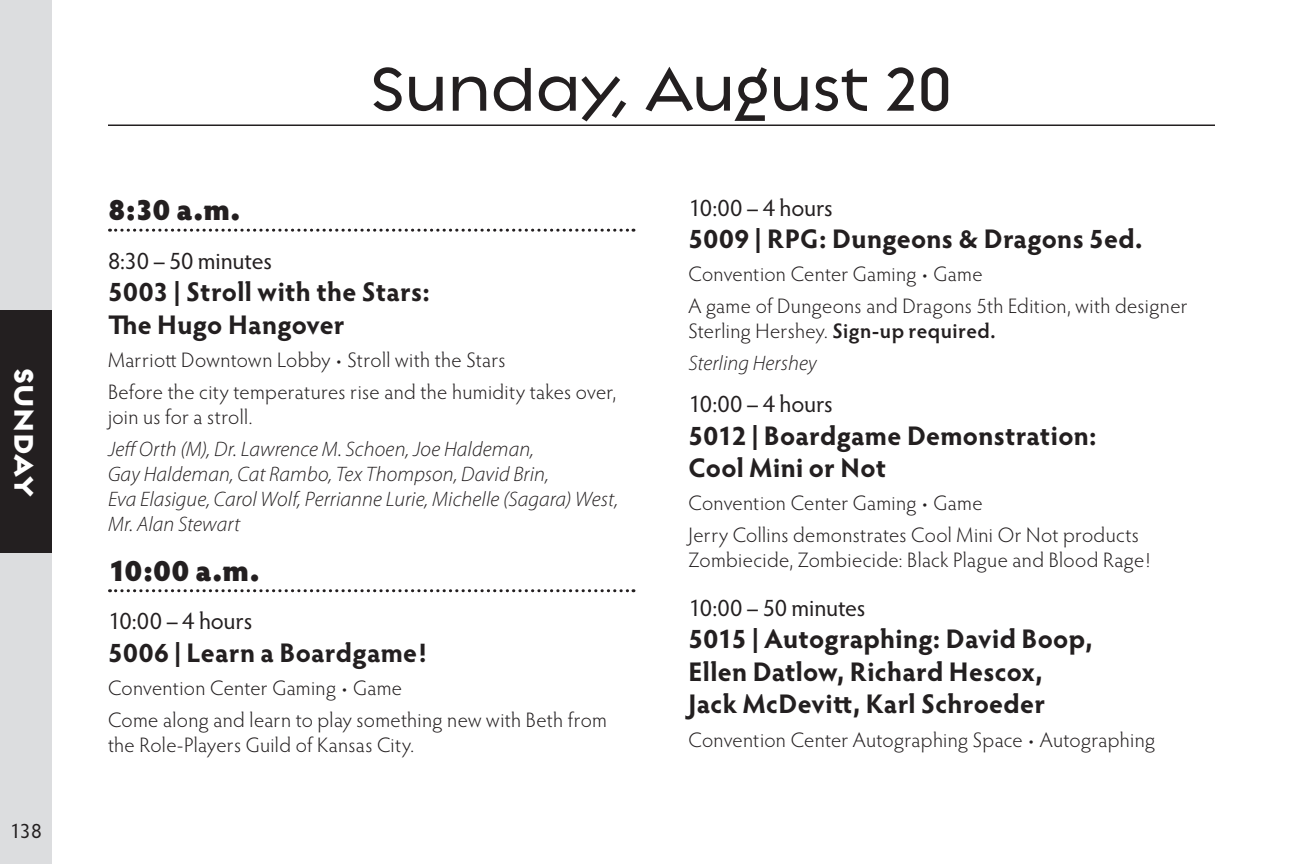
<style>
.page{position:relative;width:1296px;height:864px;background:#fff}
.page>*{position:absolute;margin:0;border:0;box-sizing:border-box;transform-origin:0 0}
.t1{font:500 69px "Regulator";color:#231f20}
.t2{font:900 30px "Hypatia Sans Pro";color:#231f20}
.t3{font:800 30px "Regulator";letter-spacing:.02em;color:#fff}
.t4{font:700 27px/32.4px "Hypatia Sans Pro";letter-spacing:.01em;color:#231f20}
.t5{font:24px "Hypatia Sans Pro";letter-spacing:-.005em;color:#231f20}
.t6{font:300 21px/31.8px "Hypatia Sans Pro";letter-spacing:.015em;color:#231f20}
.t7{font:italic 300 21px/25.2px "Myriad Pro";letter-spacing:.005em;color:#231f20}
.t8{font:21px "Hypatia Sans Pro";color:#231f20}
.s1{font-weight:600}
</style>
<div class="page">
<div style="left:0;top:0;width:52px;height:864px;background:#dcdddf"></div>
<div style="left:0;top:310px;width:52px;height:244px;background:#231f20"></div>
<svg style="left:110px;top:229px;width:524px;height:3px"></svg>
<svg style="left:110px;top:589px;width:524px;height:3px"></svg>
<hr style="left:108px;top:124px;width:1107px;height:2px;background:#231f20">
<h2 class="t3" style="left:40px;top:368px;width:130px;rotate:90deg">SUNDAY</h2>
<p class="t8" style="left:10px;top:817px;width:33px">138</p>
<h1 class="t1" style="left:370px;top:44px;width:584px">Sunday, August 20</h1>
<h2 class="t2" style="left:108px;top:187px;width:134px">8:30 a.m.</h2>
<p class="t5" style="left:108px;top:245px;width:165px">8:30 – 50 minutes</p>
<p class="t4" style="left:108px;top:274px;width:323px">5003 | Stroll with the Stars:<br>The Hugo Hangover</p>
<p class="t6" style="left:108px;top:343px;width:510px">Marriott Downtown Lobby • Stroll with the Stars<br>Before the city temperatures rise and the humidity takes over,</p>
<p class="t6" style="left:108px;top:400px;width:146px">join us for a stroll.</p>
<p class="t7" style="left:108px;top:436px;width:512px">Jeff Orth (M), Dr. Lawrence M. Schoen, Joe Haldeman,<br>Gay Haldeman, Cat Rambo, Tex Thompson, David Brin,<br>Eva Elasigue, Carol Wolf, Perrianne Lurie, Michelle (Sagara) West, Mr. Alan Stewart</p>
<h2 class="t2" style="left:108px;top:548px;width:153px">10:00 a.m.</h2>
<p class="t5" style="left:108px;top:605px;width:146px">10:00 – 4 hours</p>
<p class="t4" style="left:108px;top:635px;width:320px">5006 | Learn a Boardgame!</p>
<p class="t6" style="left:108px;top:672px;width:501px">Convention Center Gaming • Game<br>Come along and learn to play something new with Beth from</p>
<p class="t6" style="left:108px;top:729px;width:308px">the Role-Players Guild of Kansas City.</p>
<p class="t5" style="left:688px;top:191px;width:146px">10:00 – 4 hours</p>
<p class="t4" style="left:688px;top:221px;width:456px">5009 | RPG: Dungeons &amp; Dragons 5ed.</p>
<p class="t6" style="left:688px;top:258px;width:501px">Convention Center Gaming • Game<br>A game of Dungeons and Dragons 5th Edition, with designer</p>
<p class="t6" style="left:688px;top:315px;width:309px">Sterling Hershey. <span class="s1">Sign-up required.</span></p>
<p class="t7" style="left:688px;top:350px;width:130px">Sterling Hershey</p>
<p class="t5" style="left:688px;top:388px;width:146px">10:00 – 4 hours</p>
<p class="t4" style="left:688px;top:418px;width:410px">5012 | Boardgame Demonstration:<br>Cool Mini or Not</p>
<p class="t6" style="left:688px;top:487px;width:452px">Convention Center Gaming • Game<br>Jerry Collins demonstrates Cool Mini Or Not products</p>
<p class="t6" style="left:688px;top:544px;width:463px">Zombiecide, Zombiecide: Black Plague and Blood Rage!</p>
<p class="t5" style="left:688px;top:592px;width:178px">10:00 – 50 minutes</p>
<p class="t4" style="left:688px;top:622px;width:405px">5015 | Autographing: David Boop,<br>Ellen Datlow, Richard Hescox,<br>Jack McDevitt, Karl Schroeder</p>
<p class="t6" style="left:688px;top:723px;width:468px">Convention Center Autographing Space • Autographing</p>
</div>
